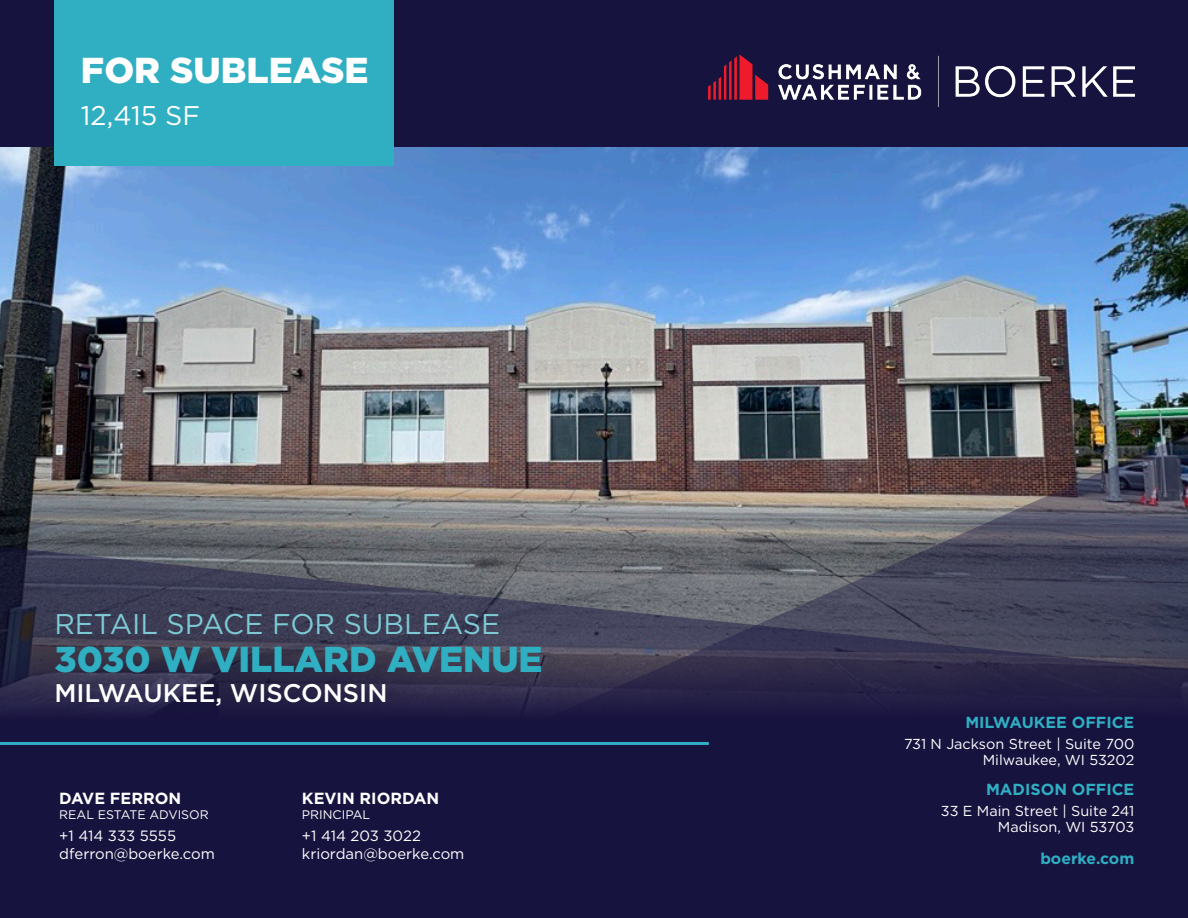
<style>
.page{position:relative;width:1188px;height:918px;background:#fff}
.page>*{position:absolute;margin:0;border:0;box-sizing:border-box;transform-origin:0 0}
.t1{font:900 36px "Gotham";color:#30aec2}
.t2{font:900 36px "Gotham";color:#fff}
.t3{font:28.5px "Gotham";color:#7dcad5}
.t4{font:27px "Gotham";color:#fff}
.t5{font:500 25.5px "Gotham";color:#fff}
.t6{font:700 16.05px "Gotham";color:#30aec2}
.t7{font:700 16.05px "Gotham";color:#fff}
.t8{font:700 15.75px "Gotham";color:#30aec2}
.t9{font:14.85px "Gotham";color:#fff}
.t10{font:14.4px "Gotham";color:#fff}
.t11{font:12.45px "Gotham";color:#fff}
</style>
<div class="page">
<img style="left:0;top:146px;width:1188px;height:399px">
<div style="left:0;top:0;width:1188px;height:146px;background:#17133f"></div>
<img style="left:709px;top:54px;width:425px;height:52px">
<div style="left:54px;top:0;width:339px;height:166px;background:#30aec2"></div>
<svg style="left:0;top:545px;width:347px;height:108px;background:#414255"></svg>
<div style="left:0;top:725px;width:1188px;height:193px;background:#17133f"></div>
<svg style="left:0;top:653px;width:347px;height:72px;background:#282545"></svg>
<svg style="left:347px;top:429px;width:841px;height:296px;background:#565261"></svg>
<hr style="left:0;top:742px;width:709px;height:3px;background:#30aec2">
<p class="t2" style="left:81px;top:46px;width:289px">FOR SUBLEASE</p>
<p class="t4" style="left:81px;top:98px;width:121px">12,415 SF</p>
<p class="t3" style="left:54px;top:606px;width:447px">RETAIL SPACE FOR SUBLEASE</p>
<p class="t1" style="left:54px;top:634px;width:490px">3030 W VILLARD AVENUE</p>
<p class="t5" style="left:54px;top:677px;width:335px">MILWAUKEE, WISCONSIN</p>
<p class="t7" style="left:59px;top:788px;width:123px">DAVE FERRON</p>
<p class="t11" style="left:59px;top:807px;width:151px">REAL ESTATE ADVISOR</p>
<p class="t9" style="left:59px;top:826px;width:118px">+1 414 333 5555</p>
<p class="t9" style="left:59px;top:844px;width:157px">dferron@boerke.com</p>
<p class="t7" style="left:302px;top:788px;width:139px">KEVIN RIORDAN</p>
<p class="t11" style="left:302px;top:807px;width:70px">PRINCIPAL</p>
<p class="t9" style="left:302px;top:826px;width:121px">+1 414 203 3022</p>
<p class="t9" style="left:302px;top:844px;width:164px">kriordan@boerke.com</p>
<p class="t6" style="left:965px;top:712px;width:171px">MILWAUKEE OFFICE</p>
<p class="t10" style="left:904px;top:735px;width:232px">731 N Jackson Street | Suite 700</p>
<p class="t10" style="left:983px;top:751px;width:153px">Milwaukee, WI 53202</p>
<p class="t6" style="left:986px;top:778px;width:150px">MADISON OFFICE</p>
<p class="t10" style="left:941px;top:801px;width:195px">33 E Main Street | Suite 241</p>
<p class="t10" style="left:998px;top:817px;width:138px">Madison, WI 53703</p>
<p class="t8" style="left:1040px;top:848px;width:96px">boerke.com</p>
</div>
